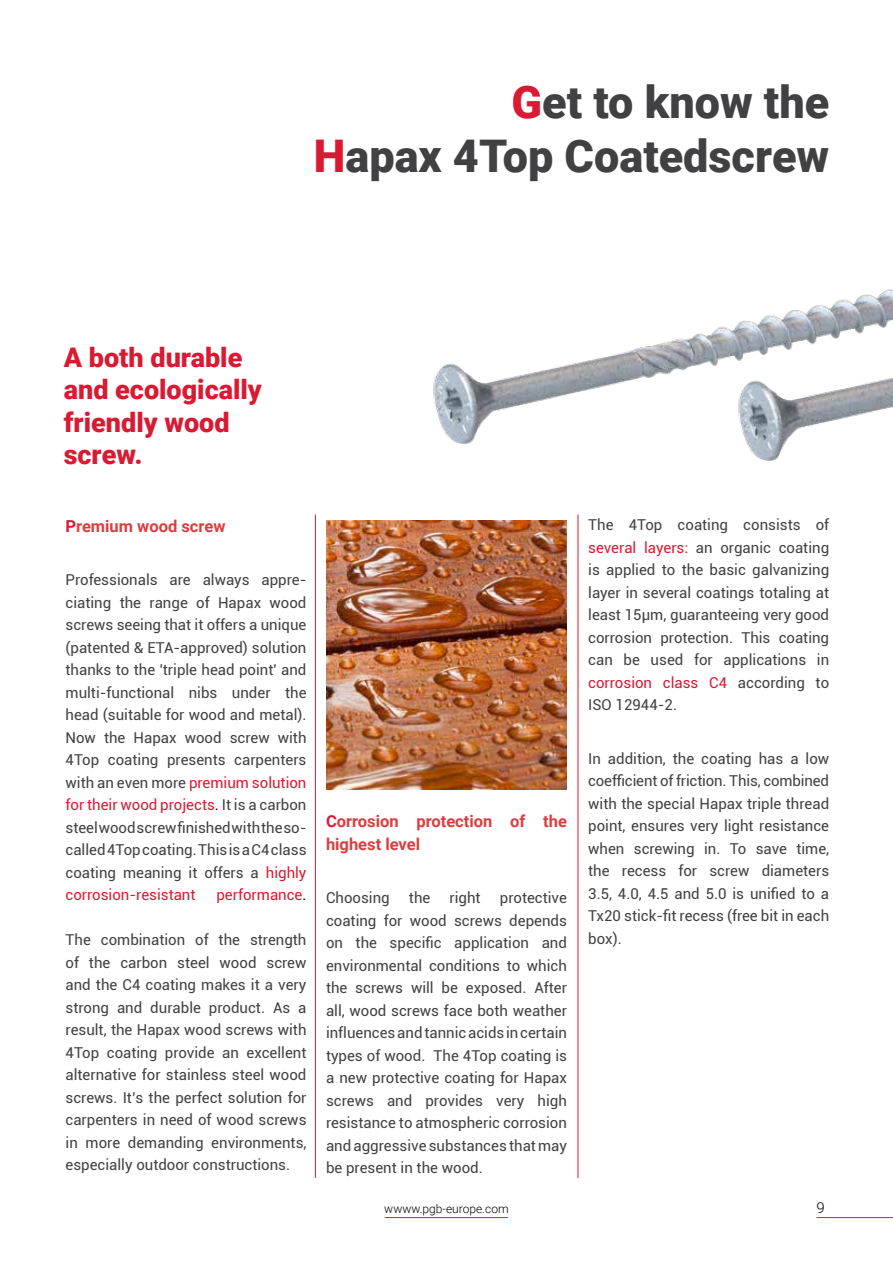
<style>
.page{position:relative;width:893px;height:1263px;background:#fff}
.page>*{position:absolute;margin:0;border:0;box-sizing:border-box;transform-origin:0 0}
.t1{font:900 45px/54px "Roboto";color:#414042;text-align:right}
.t2{font:900 27px/32.4px "Roboto";color:#da1a32}
.t3{font:700 16.5px/22.5px "Roboto";color:#dd3d3e}
.t4{font:15px/22.5px "Roboto";color:#414042;text-align:justify}
.t5{font:15px "Roboto";color:#da1a32}
.t6{font:300 15px "Roboto";color:#000}
.t7{font:300 12px "Roboto";color:#000}
.s1{color:#da1a32}
.s2{color:#000}
</style>
<div class="page">
<hr style="left:385px;top:1217px;width:123px;height:1px;background:#da1a32">
<hr style="left:816px;top:1217px;width:77px;height:1px;background:#da1a32">
<hr style="left:315px;top:514px;width:1px;height:664px;background:#da1a32">
<hr style="left:578px;top:514px;width:1px;height:664px;background:#da1a32">
<img style="left:326px;top:521px;width:241px;height:268px">
<img style="left:433px;top:289px;width:460px;height:155px">
<img style="left:729px;top:298px;width:164px;height:163px">
<h1 class="t1" style="left:314px;top:74px;width:517px"><span class="s1">G</span>et to know the<br><span class="s1">H</span>apax 4Top Coatedscrew</h1>
<h2 class="t2" style="left:64px;top:340px;width:200px">A both durable and ecologically friendly wood screw.</h2>
<p class="t3" style="left:66px;top:514px;width:161px"><span class="s1">P</span>remium wood screw</p>
<p class="t4" style="left:66px;top:568px;width:242px">Professionals are always appre&shy;ciating the range of Hapax wood screws seeing that it offers a unique (patented &amp; ETA-approved) solution thanks to the 'triple head point' and multi-functional nibs under the head (suitable for wood and metal).<br>Now the Hapax wood screw with 4Top coating presents carpenters with an even more <span class="s1">premium solution for their wood projects</span><span class="s2">.</span> It is a carbon steel wood screw finished with the so&shy;called 4Top coating. This is a C4 class coating meaning it offers a <span class="s1">highly corrosion-resistant</span></p>
<p class="t5" style="left:216px;top:884px;width:92px">performance<span class="s2">.</span></p>
<p class="t4" style="left:66px;top:928px;width:242px">The combination of the strength of the carbon steel wood screw and the C4 coating makes it a very strong and durable product. As a result, the Hapax wood screws with 4Top coating provide an excellent alternative for stainless steel wood screws. It’s the perfect solution for carpenters in need of wood screws in more demanding environments, especially outdoor constructions.</p>
<p class="t3" style="left:326px;top:810px;width:242px"><span class="s1">C</span>orrosion protection of the highest level</p>
<p class="t4" style="left:326px;top:886px;width:65px">Choosing</p>
<p class="t4" style="left:409px;top:886px;width:23px">the</p>
<p class="t4" style="left:450px;top:886px;width:33px">right</p>
<p class="t4" style="left:326px;top:886px;width:242px;text-indent:174px">protective coating for wood screws depends on the specific application and environmental conditions to which the screws will be exposed. After all, wood screws face both weather influences and tannic acids in certain types of wood. The 4Top coating is a new protective coating for Hapax screws and provides very high resistance to atmospheric corrosion and aggressive substances that may be present in the wood.</p>
<p class="t4" style="left:588px;top:513px;width:242px">The 4Top coating consists of <span class="s1">several layers:</span> an organic coating is applied to the basic galvanizing layer in several coatings totaling at least 15µm, guaranteeing very good corrosion protection. This coating can be used for applications in <span class="s1">corrosion class C4</span> according to ISO 12944-2.</p>
<p class="t4" style="left:588px;top:747px;width:242px">In addition, the coating has a low coefficient of friction. This, combined with the special Hapax triple thread point, ensures very light resistance when screwing in. To save time, the recess for screw diameters 3.5, 4.0, 4.5 and 5.0 is unified to a Tx20 stick-fit recess (free bit in each box).</p>
<p class="t7" style="left:384px;top:1200px;width:126px">wwww.pgb-europe.com</p>
<p class="t6" style="left:816px;top:1197px;width:10px">9</p>
</div>
